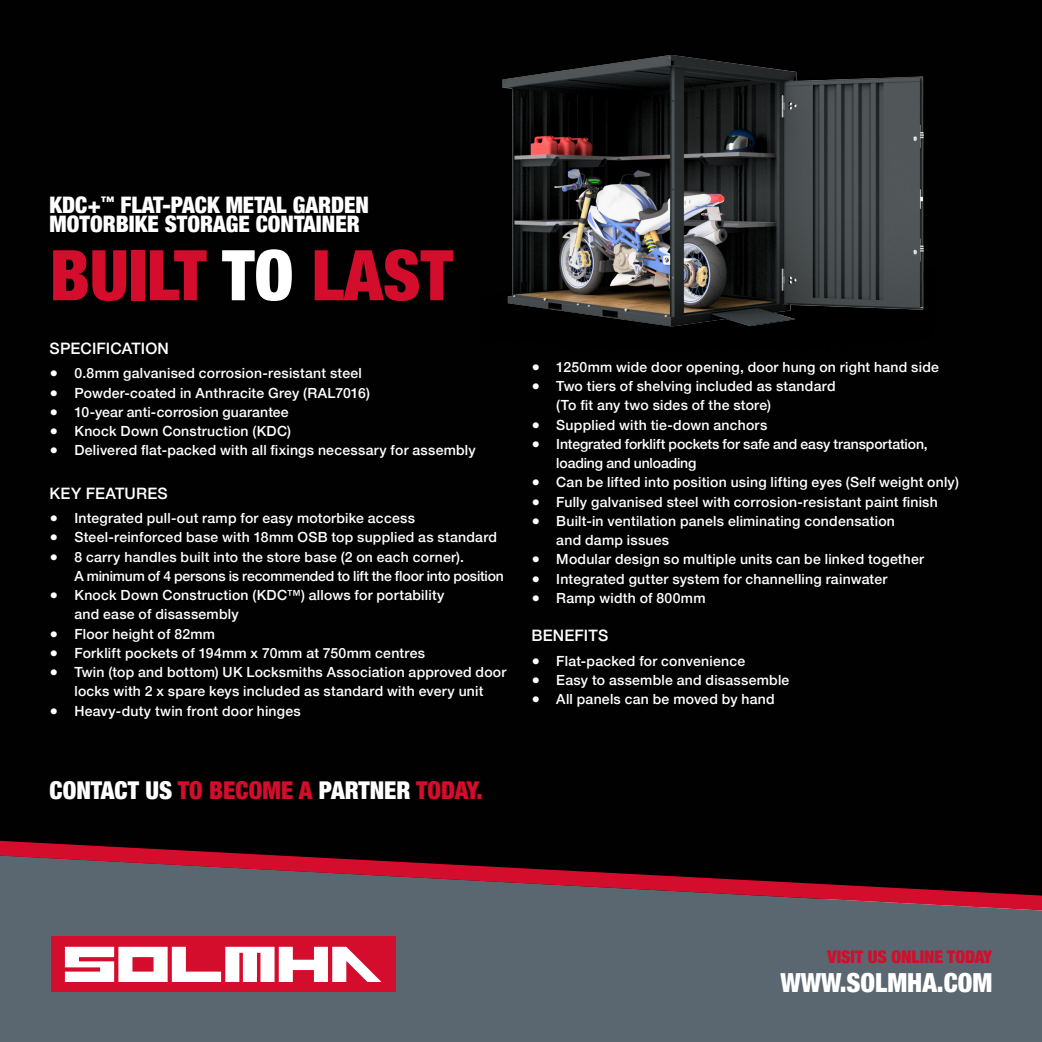
<style>
.page{position:relative;width:1042px;height:1042px;background:#fff}
.page>*{position:absolute;margin:0;border:0;box-sizing:border-box;transform-origin:0 0}
.t1{font:900 condensed 70px "Helvetica Neue";color:#d30d2b}
.t2{font:900 condensed 26.25px "Helvetica Neue";color:#fff}
.t3{font:900 condensed 24.5px "Helvetica Neue";color:#fff}
.t4{font:900 condensed 22.75px/19.2px "Helvetica Neue";color:#fff}
.t5{font:900 condensed 17.5px "Helvetica Neue";color:#d30d2b}
.t6{font:500 15.75px "Helvetica Neue";letter-spacing:.01em;color:#fff}
.t7{font:500 14px/19.2px "Helvetica Neue";letter-spacing:.015em;color:#fff}
.t8{font:500 14px/19.2px "Helvetica Neue";letter-spacing:-.01em;color:#fff}
.s1{color:#fff}
.s2{color:#d30d2b}
</style>
<div class="page">
<div style="left:0;top:0;width:1042px;height:898px;background:#010101"></div>
<img style="left:502px;top:55px;width:422px;height:272px">
<div style="left:0;top:910px;width:1042px;height:132px;background:#5a6670"></div>
<svg style="left:0;top:841px;width:1042px;height:69px"></svg>
<div style="left:51px;top:936px;width:344px;height:56px;background:#d30d2b"></div>
<svg style="left:65px;top:947px;width:316px;height:35px"></svg>
<p class="t4" style="left:50px;top:194px;width:321px">KDC+<sup>™</sup> FLAT-PACK METAL GARDEN<br>MOTORBIKE STORAGE CONTAINER</p>
<p class="t1" style="left:50px;top:218px;width:405px">BUILT <span class="s1">TO</span> LAST</p>
<p class="t6" style="left:50px;top:336px;width:121px">SPECIFICATION</p>
<p class="t7" style="left:50px;top:363px;width:314px">● 0.8mm galvanised corrosion-resistant steel</p>
<p class="t7" style="left:50px;top:382px;width:322px">● Powder-coated in Anthracite Grey (RAL7016)</p>
<p class="t7" style="left:50px;top:401px;width:241px">● 10-year anti-corrosion guarantee</p>
<p class="t7" style="left:50px;top:420px;width:243px">● Knock Down Construction (KDC)</p>
<p class="t7" style="left:50px;top:440px;width:428px">● Delivered flat-packed with all fixings necessary for assembly</p>
<p class="t6" style="left:50px;top:481px;width:120px">KEY FEATURES</p>
<p class="t7" style="left:50px;top:507px;width:367px">● Integrated pull-out ramp for easy motorbike access</p>
<p class="t7" style="left:50px;top:527px;width:449px">● Steel-reinforced base with 18mm OSB top supplied as standard</p>
<p class="t8" style="left:74px;top:546px;width:431px;text-indent:-25px">● 8 carry handles built into the store base (2 on each corner).<br>A minimum of 4 persons is recommended to lift the floor into position</p>
<p class="t7" style="left:50px;top:584px;width:396px">● Knock Down Construction (KDC™) allows for portability</p>
<p class="t7" style="left:74px;top:604px;width:166px">and ease of disassembly</p>
<p class="t7" style="left:50px;top:623px;width:167px">● Floor height of 82mm</p>
<p class="t7" style="left:50px;top:642px;width:377px">● Forklift pockets of 194mm x 70mm at 750mm centres</p>
<p class="t7" style="left:50px;top:661px;width:458px;text-align:center">● Twin (top and bottom) UK Locksmiths Association approved door locks with 2 x spare keys included as standard with every unit</p>
<p class="t7" style="left:50px;top:700px;width:253px">● Heavy-duty twin front door hinges</p>
<p class="t3" style="left:50px;top:770px;width:435px">CONTACT US <span class="s2">TO BECOME A</span> PARTNER <span class="s2">TODAY.</span></p>
<p class="t7" style="left:531px;top:356px;width:409px">● 1250mm wide door opening, door hung on right hand side</p>
<p class="t7" style="left:556px;top:375px;width:281px;text-indent:-25px">● Two tiers of shelving included as standard (To fit any two sides of the store)</p>
<p class="t7" style="left:531px;top:414px;width:237px">● Supplied with tie-down anchors</p>
<p class="t8" style="left:556px;top:433px;width:373px;text-indent:-25px">● Integrated forklift pockets for safe and easy transportation, loading and unloading</p>
<p class="t7" style="left:531px;top:471px;width:429px">● Can be lifted into position using lifting eyes (Self weight only)</p>
<p class="t7" style="left:531px;top:491px;width:408px">● Fully galvanised steel with corrosion-resistant paint finish</p>
<p class="t7" style="left:556px;top:510px;width:340px;text-indent:-25px">● Built-in ventilation panels eliminating condensation and damp issues</p>
<p class="t7" style="left:531px;top:548px;width:394px">● Modular design so multiple units can be linked together</p>
<p class="t7" style="left:531px;top:568px;width:357px">● Integrated gutter system for channelling rainwater</p>
<p class="t7" style="left:531px;top:587px;width:176px">● Ramp width of 800mm</p>
<p class="t6" style="left:531px;top:623px;width:78px">BENEFITS</p>
<p class="t7" style="left:531px;top:650px;width:215px">● Flat-packed for convenience</p>
<p class="t7" style="left:531px;top:669px;width:259px">● Easy to assemble and disassemble</p>
<p class="t7" style="left:531px;top:688px;width:245px">● All panels can be moved by hand</p>
<p class="t5" style="left:827px;top:942px;width:166px">VISIT US ONLINE TODAY</p>
<p class="t2" style="left:780px;top:961px;width:213px">WWW.SOLMHA.COM</p>
</div>
